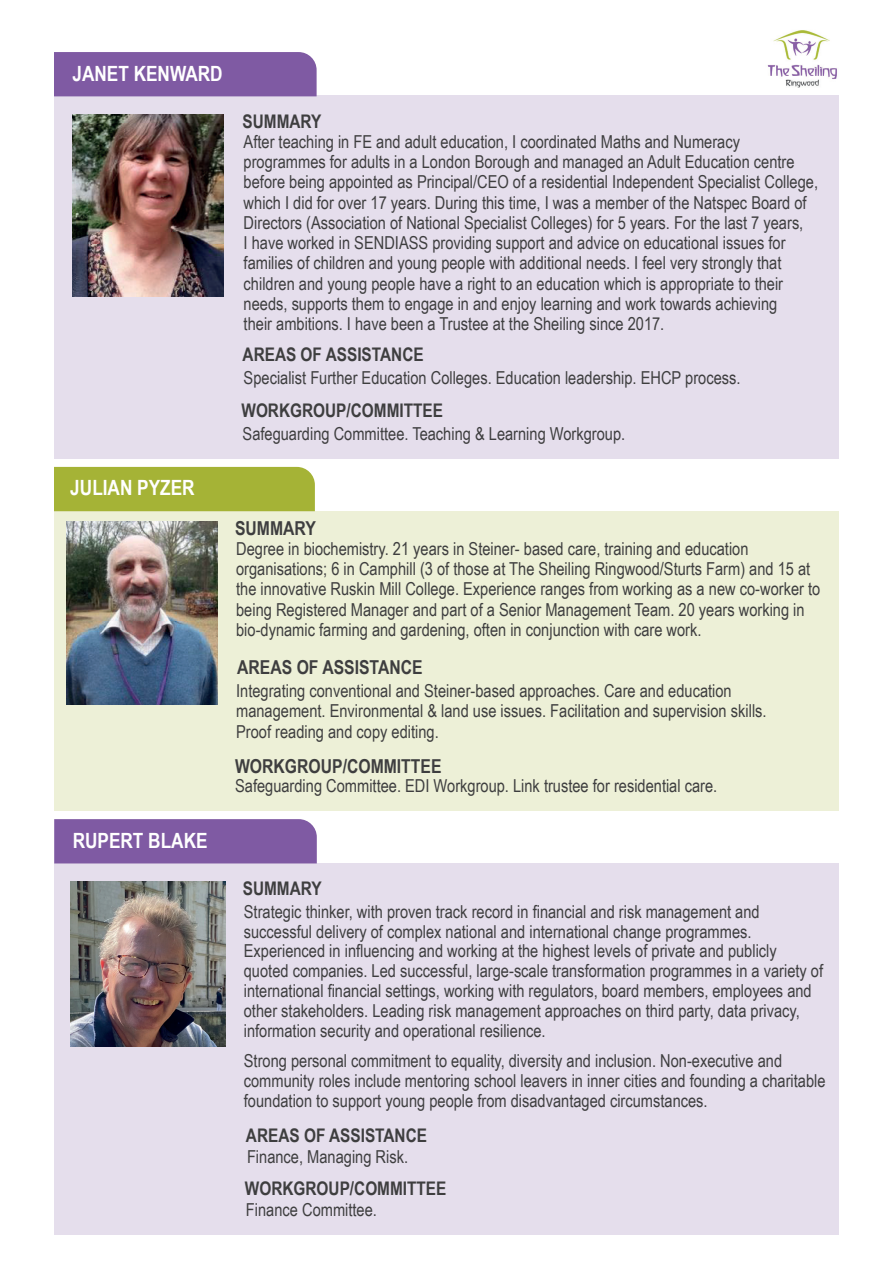
<style>
.page{position:relative;width:893px;height:1263px;background:#fff}
.page>*{position:absolute;margin:0;border:0;box-sizing:border-box;transform-origin:0 0}
.t1{font:700 21px "Arial Narrow";color:#fff}
.t2{font:700 19.2px "Arial Narrow";color:#3e3e3f}
.t3{font:700 18.75px "Arial Narrow";color:#3e3e3f}
.t4{font:17.85px/20.2px "Arial Narrow";color:#3e3e3f}
</style>
<div class="page">
<img style="left:767px;top:30px;width:70px;height:58px">
<div style="left:54px;top:52px;width:263px;height:44px;background:#7f5aa3"></div>
<div style="left:54px;top:96px;width:785px;height:363px;background:#e5deec"></div>
<img style="left:72px;top:114px;width:152px;height:182px">
<div style="left:54px;top:467px;width:261px;height:44px;background:#a5b336"></div>
<div style="left:54px;top:511px;width:785px;height:300px;background:#edf0d7"></div>
<img style="left:67px;top:522px;width:151px;height:182px">
<div style="left:54px;top:819px;width:263px;height:44px;background:#7f5aa3"></div>
<div style="left:54px;top:863px;width:785px;height:371px;background:#e5deec"></div>
<img style="left:70px;top:881px;width:155px;height:165px">
<p class="t1" style="left:72px;top:58px;width:152px">JANET KENWARD</p>
<p class="t3" style="left:243px;top:107px;width:80px">SUMMARY</p>
<p class="t4" style="left:244px;top:131px;width:576px">After teaching in FE and adult education, I coordinated Maths and Numeracy programmes for adults in a London Borough and managed an Adult Education centre before being appointed as Principal/CEO of a residential Independent Specialist College, which I did for over 17 years. During this time, I was a member of the Natspec Board of Directors (Association of National Specialist Colleges) for 5 years. For the last 7 years,<br>I have worked in SENDIASS providing support and advice on educational issues for families of children and young people with additional needs. I feel very strongly that children and young people have a right to an education which is appropriate to their needs, supports them to engage in and enjoy learning and work towards achieving<br>their ambitions. I have been a Trustee at the Sheiling since 2017.</p>
<p class="t3" style="left:243px;top:340px;width:183px">AREAS OF ASSISTANCE</p>
<p class="t4" style="left:244px;top:366px;width:498px">Specialist Further Education Colleges. Education leadership. EHCP process.</p>
<p class="t4" style="left:243px;top:423px;width:384px">Safeguarding Committee. Teaching &amp; Learning Workgroup.</p>
<p class="t3" style="left:241px;top:396px;width:203px">WORKGROUP/COMMITTEE</p>
<p class="t1" style="left:70px;top:472px;width:126px">JULIAN PYZER</p>
<p class="t2" style="left:235px;top:514px;width:82px">SUMMARY</p>
<p class="t4" style="left:236px;top:538px;width:586px">Degree in biochemistry. 21 years in Steiner- based care, training and education organisations; 6 in Camphill (3 of those at The Sheiling Ringwood/Sturts Farm) and 15 at the innovative Ruskin Mill College. Experience ranges from working as a new co-worker to being Registered Manager and part of a Senior Management Team. 20 years working in bio-dynamic farming and gardening, often in conjunction with care work.</p>
<p class="t2" style="left:237px;top:652px;width:187px">AREAS OF ASSISTANCE</p>
<p class="t4" style="left:236px;top:680px;width:532px">Integrating conventional and Steiner-based approaches. Care and education management. Environmental &amp; land use issues. Facilitation and supervision skills.<br>Proof reading and copy editing.</p>
<p class="t2" style="left:235px;top:752px;width:208px">WORKGROUP/COMMITTEE</p>
<p class="t4" style="left:235px;top:775px;width:484px">Safeguarding Committee. EDI Workgroup. Link trustee for residential care.</p>
<p class="t1" style="left:73px;top:825px;width:136px">RUPERT BLAKE</p>
<p class="t3" style="left:243px;top:874px;width:80px">SUMMARY</p>
<p class="t4" style="left:244px;top:901px;width:581px;line-height:19.8px">Strategic thinker, with proven track record in financial and risk management and successful delivery of complex national and international change programmes.<br>Experienced in influencing and working at the highest levels of private and publicly quoted companies. Led successful, large-scale transformation programmes in a variety of international financial settings, working with regulators, board members, employees and other stakeholders. Leading risk management approaches on third party, data privacy, information security and operational resilience.</p>
<p class="t4" style="left:244px;top:1050px;width:583px">Strong personal commitment to equality, diversity and inclusion. Non-executive and community roles include mentoring school leavers in inner cities and founding a charitable foundation to support young people from disadvantaged circumstances.</p>
<p class="t3" style="left:246px;top:1121px;width:183px">AREAS OF ASSISTANCE</p>
<p class="t3" style="left:245px;top:1174px;width:203px">WORKGROUP/COMMITTEE</p>
<p class="t4" style="left:247px;top:1146px;width:163px">Finance, Managing Risk.</p>
<p class="t4" style="left:246px;top:1198px;width:132px">Finance Committee.</p>
</div>
